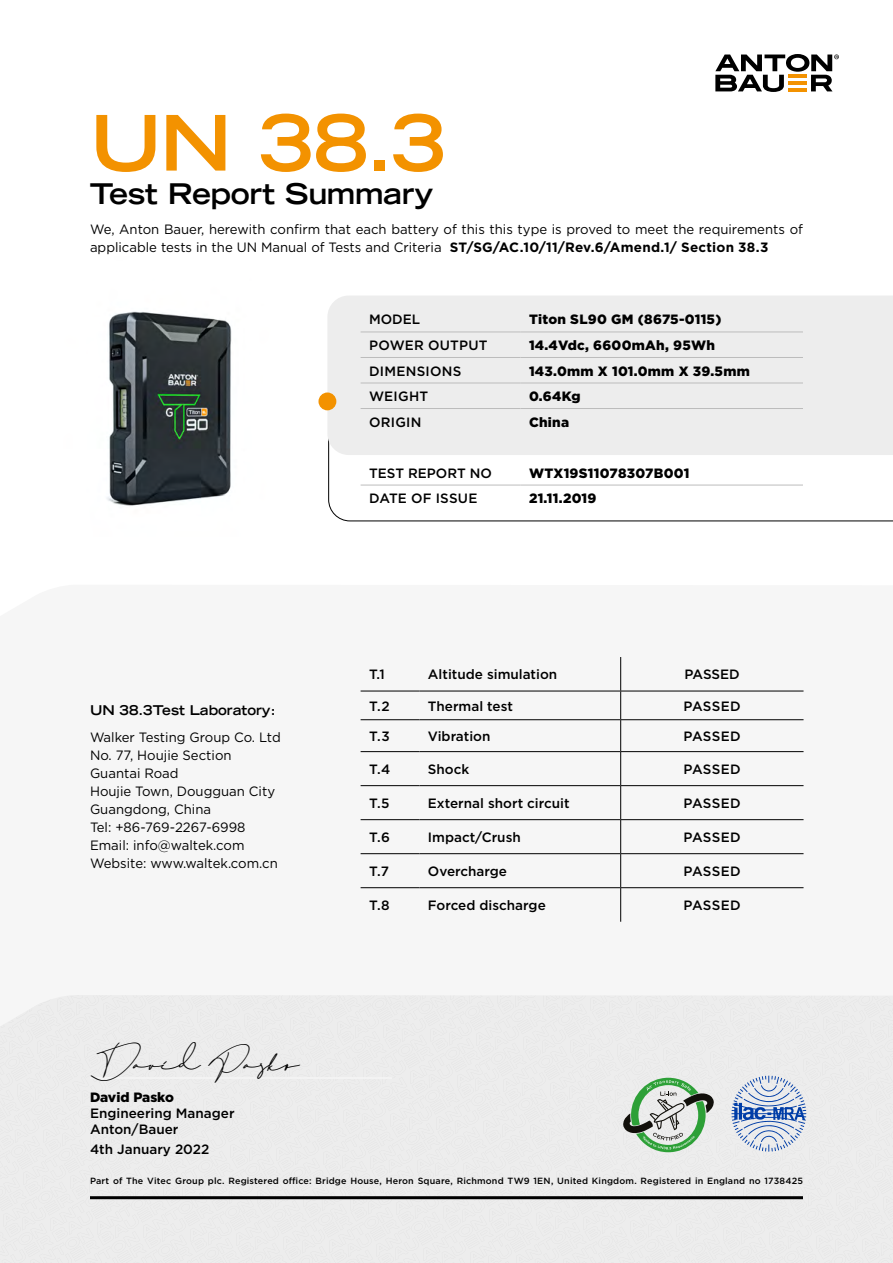
<style>
.page{position:relative;width:893px;height:1263px;background:#fff}
.page>*{position:absolute;margin:0;border:0;box-sizing:border-box;transform-origin:0 0}
.t1{font:700 expanded 76.5px "Trade Gothic LT Std";color:#f39200}
.t2{font:39.45px "Dear Nathan";color:#000}
.t3{font:700 expanded 28.5px "Trade Gothic LT Std";letter-spacing:-.015em;color:#000}
.t4{font:13.5px/18px "Gotham";color:#000}
.t5{font:500 13.5px/16.2px "Gotham";color:#000}
.t6{font:900 13.5px "Gotham";letter-spacing:.02em;color:#000}
.t7{font:700 expanded 13.5px "Trade Gothic LT Std";color:#000}
.t8{font:500 13.5px "Gotham";letter-spacing:.02em;color:#000}
.t9{font:900 13.5px "Gotham";letter-spacing:-.005em;color:#000}
.t10{font:500 9px "Gotham";letter-spacing:.015em;color:#000}
.s1{font-weight:700}
</style>
<div class="page">
<div style="left:360px;top:657px;width:444px;height:265px;background:#f6f6f6"></div>
<div style="left:0;top:995px;width:893px;height:268px;background:#ededed"></div>
<img style="left:107px;top:311px;width:220px;height:195px">
<hr style="left:90px;top:1196px;width:713px;height:3px;background:#000">
<hr style="left:361px;top:691px;width:58px;height:1px;background:#000">
<hr style="left:419px;top:691px;width:202px;height:1px;background:#000">
<hr style="left:621px;top:691px;width:182px;height:1px;background:#000">
<hr style="left:361px;top:719px;width:58px;height:1px;background:#000">
<hr style="left:419px;top:719px;width:202px;height:1px;background:#000">
<hr style="left:621px;top:719px;width:182px;height:1px;background:#000">
<hr style="left:361px;top:751px;width:58px;height:1px;background:#000">
<hr style="left:419px;top:751px;width:202px;height:1px;background:#000">
<hr style="left:621px;top:751px;width:182px;height:1px;background:#000">
<hr style="left:361px;top:785px;width:58px;height:1px;background:#000">
<hr style="left:419px;top:785px;width:202px;height:1px;background:#000">
<hr style="left:621px;top:785px;width:182px;height:1px;background:#000">
<hr style="left:361px;top:819px;width:58px;height:1px;background:#000">
<hr style="left:419px;top:819px;width:202px;height:1px;background:#000">
<hr style="left:621px;top:819px;width:182px;height:1px;background:#000">
<hr style="left:361px;top:853px;width:58px;height:1px;background:#000">
<hr style="left:419px;top:853px;width:202px;height:1px;background:#000">
<hr style="left:621px;top:853px;width:182px;height:1px;background:#000">
<hr style="left:361px;top:887px;width:58px;height:1px;background:#000">
<hr style="left:419px;top:887px;width:202px;height:1px;background:#000">
<hr style="left:621px;top:887px;width:182px;height:1px;background:#000">
<hr style="left:620px;top:657px;width:1px;height:34px;background:#000">
<svg style="left:620px;top:691px;width:1px;height:28px"></svg>
<hr style="left:620px;top:720px;width:1px;height:31px;background:#000">
<hr style="left:620px;top:752px;width:1px;height:33px;background:#000">
<hr style="left:620px;top:786px;width:1px;height:33px;background:#000">
<hr style="left:620px;top:820px;width:1px;height:33px;background:#000">
<hr style="left:620px;top:854px;width:1px;height:33px;background:#000">
<hr style="left:620px;top:888px;width:1px;height:34px;background:#000">
<svg style="left:715px;top:54px;width:124px;height:38px"></svg>
<svg style="left:328px;top:455px;width:565px;height:67px"></svg>
<div style="left:327px;top:296px;width:566px;height:159px;background:#ededed"></div>
<div style="left:318px;top:392px;width:18px;height:18px;background:#f39200;border-radius:50%"></div>
<hr style="left:361px;top:332px;width:159px;height:1px;background:#bcbcbc">
<hr style="left:520px;top:332px;width:283px;height:1px;background:#bcbcbc">
<hr style="left:361px;top:357px;width:159px;height:1px;background:#bcbcbc">
<hr style="left:520px;top:357px;width:283px;height:1px;background:#bcbcbc">
<hr style="left:361px;top:383px;width:159px;height:1px;background:#bcbcbc">
<hr style="left:520px;top:383px;width:283px;height:1px;background:#bcbcbc">
<hr style="left:361px;top:408px;width:159px;height:1px;background:#bcbcbc">
<hr style="left:520px;top:408px;width:283px;height:1px;background:#bcbcbc">
<hr style="left:361px;top:485px;width:159px;height:1px;background:#bcbcbc">
<hr style="left:520px;top:485px;width:283px;height:1px;background:#bcbcbc">
<svg style="left:731px;top:1075px;width:75px;height:76px;background:#bac6dd"></svg>
<svg style="left:623px;top:1078px;width:91px;height:74px;background:#acc2ad"></svg>
<hr style="left:90px;top:1077px;width:302px;height:2px;background:#f6f6f6">
<h1 class="t1" style="left:90px;top:93px;width:358px">UN 38.3</h1>
<h3 class="t3" style="left:90px;top:175px;width:345px">Test Report Summary</h3>
<p class="t4" style="left:90px;top:220px;width:714px">We, Anton Bauer, herewith confirm that each battery of this this type is proved to meet the requirements of applicable tests in the UN Manual of Tests and Criteria <span class="s1">ST/SG/AC.10/11/Rev.6/Amend.1/ Section 38.3</span></p>
<p class="t5" style="left:369px;top:311px;width:53px">MODEL</p>
<p class="t6" style="left:529px;top:310px;width:194px">Titon SL90 GM (8675-0115)</p>
<p class="t5" style="left:369px;top:337px;width:120px">POWER OUTPUT</p>
<p class="t6" style="left:529px;top:336px;width:187px">14.4Vdc, 6600mAh, 95Wh</p>
<p class="t8" style="left:369px;top:362px;width:94px">DIMENSIONS</p>
<p class="t6" style="left:529px;top:362px;width:222px">143.0mm X 101.0mm X 39.5mm</p>
<p class="t5" style="left:369px;top:388px;width:61px">WEIGHT</p>
<p class="t6" style="left:529px;top:387px;width:53px">0.64Kg</p>
<p class="t5" style="left:369px;top:414px;width:54px">ORIGIN</p>
<p class="t6" style="left:529px;top:413px;width:42px">China</p>
<p class="t7" style="left:90px;top:701px;width:187px">UN 38.3Test Laboratory:</p>
<p class="t4" style="left:90px;top:728px;width:192px">Walker Testing Group Co. Ltd<br>No. 77, Houjie Section<br>Guantai Road<br>Houjie Town, Dougguan City<br>Guangdong, China<br>Tel: +86-769-2267-6998<br>Email: info@waltek.com<br>Website: www.waltek.com.cn</p>
<h2 class="t2" style="left:90px;top:1035px;width:208px">David Pasko</h2>
<p class="t9" style="left:90px;top:1087px;width:85px">David Pasko</p>
<p class="t5" style="left:90px;top:1105px;width:146px">Engineering Manager<br>Anton/Bauer</p>
<p class="t5" style="left:90px;top:1141px;width:121px">4th January 2022</p>
<p class="t5" style="left:369px;top:464px;width:124px">TEST REPORT NO</p>
<p class="t6" style="left:529px;top:463px;width:162px">WTX19S11078307B001</p>
<p class="t5" style="left:369px;top:490px;width:110px">DATE OF ISSUE</p>
<p class="t6" style="left:529px;top:489px;width:69px">21.11.2019</p>
<p class="t5" style="left:369px;top:666px;width:17px">T.1</p>
<p class="t5" style="left:428px;top:666px;width:131px">Altitude simulation</p>
<p class="t5" style="left:684px;top:666px;width:57px">PASSED</p>
<p class="t5" style="left:369px;top:698px;width:22px">T.2</p>
<p class="t5" style="left:428px;top:698px;width:87px">Thermal test</p>
<p class="t5" style="left:684px;top:698px;width:59px">PASSED</p>
<p class="t5" style="left:369px;top:728px;width:22px">T.3</p>
<p class="t5" style="left:428px;top:728px;width:64px">Vibration</p>
<p class="t5" style="left:684px;top:728px;width:59px">PASSED</p>
<p class="t5" style="left:369px;top:761px;width:23px">T.4</p>
<p class="t5" style="left:428px;top:761px;width:43px">Shock</p>
<p class="t5" style="left:684px;top:761px;width:59px">PASSED</p>
<p class="t5" style="left:369px;top:795px;width:22px">T.5</p>
<p class="t5" style="left:428px;top:795px;width:143px">External short circuit</p>
<p class="t5" style="left:684px;top:795px;width:59px">PASSED</p>
<p class="t5" style="left:369px;top:829px;width:22px">T.6</p>
<p class="t5" style="left:428px;top:829px;width:94px">Impact/Crush</p>
<p class="t5" style="left:684px;top:829px;width:59px">PASSED</p>
<p class="t5" style="left:369px;top:863px;width:21px">T.7</p>
<p class="t5" style="left:428px;top:863px;width:81px">Overcharge</p>
<p class="t5" style="left:684px;top:863px;width:59px">PASSED</p>
<p class="t5" style="left:369px;top:897px;width:22px">T.8</p>
<p class="t5" style="left:428px;top:897px;width:119px">Forced discharge</p>
<p class="t5" style="left:684px;top:897px;width:59px">PASSED</p>
<p class="t10" style="left:90px;top:1175px;width:714px">Part of The Vitec Group plc. Registered office: Bridge House, Heron Square, Richmond TW9 1EN, United Kingdom. Registered in England no 1738425</p>
</div>
